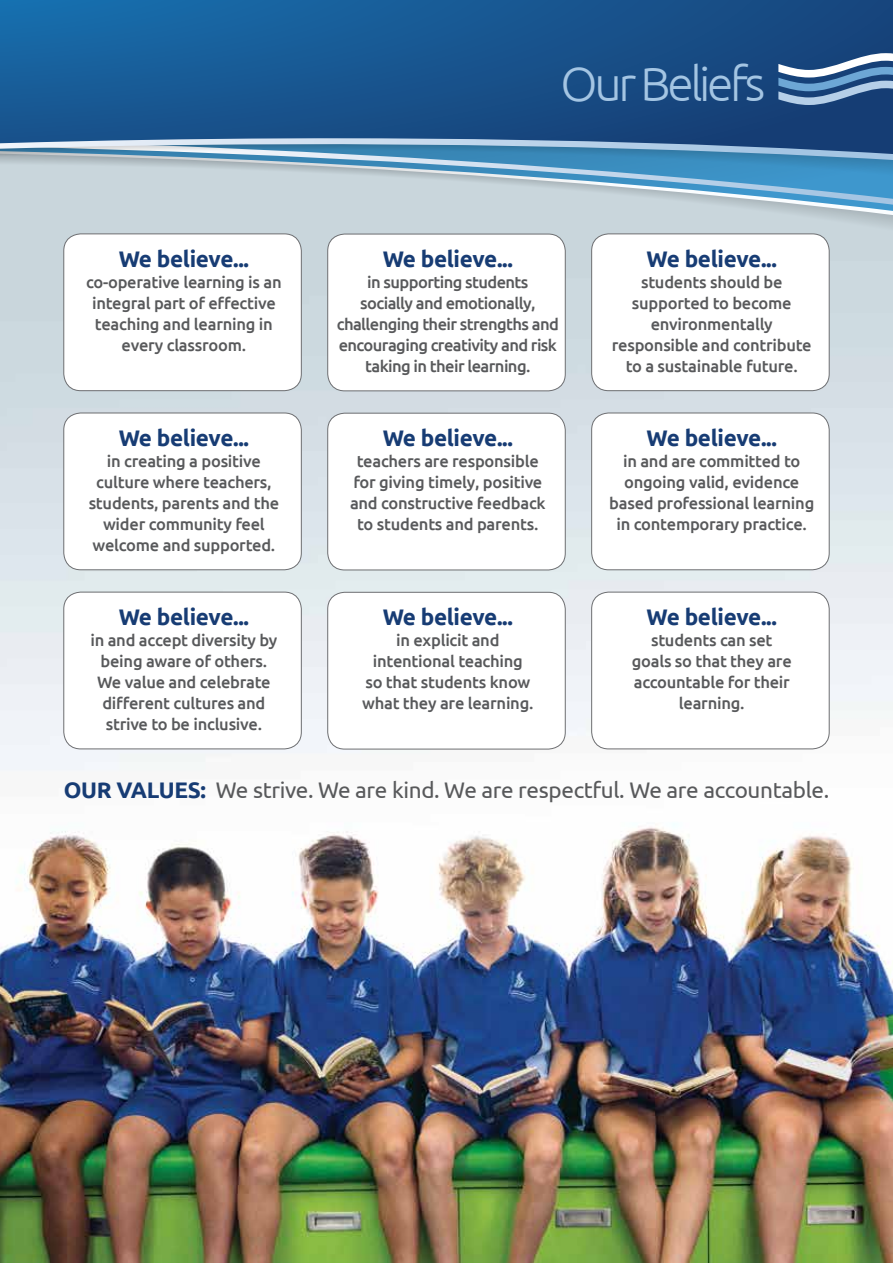
<style>
.page{position:relative;width:893px;height:1263px;background:#fff}
.page>*{position:absolute;margin:0;border:0;box-sizing:border-box;transform-origin:0 0}
.t1{font:300 48px "Ubuntu";letter-spacing:-.07em;color:#a4c5e3}
.t2{font:700 22.5px "Ubuntu";letter-spacing:-.015em;color:#173c74}
.t3{font:22.5px "Ubuntu";letter-spacing:-.015em;color:#58595b}
.t4{font:500 16.5px/21px "Ubuntu";letter-spacing:-.015em;color:#58595b;text-align:center}
.t5{font:500 16.5px/21px "Ubuntu";letter-spacing:-.035em;color:#58595b;text-align:center}
.s1{font-weight:700;color:#173c74}
</style>
<div class="page">
<img style="left:0;top:257px;width:893px;height:1006px">
<svg style="left:0;top:232px;width:893px;height:2px;background:#b7c1c7"></svg>
<hr style="left:0;top:230px;width:893px;height:2px;background:#c9d6dc">
<hr style="left:0;top:227px;width:893px;height:2px;background:#c9d6dc">
<hr style="left:0;top:225px;width:893px;height:2px;background:#c9d6dc">
<hr style="left:0;top:222px;width:893px;height:2px;background:#c9d6dc">
<hr style="left:0;top:220px;width:893px;height:2px;background:#c9d6dc">
<hr style="left:0;top:217px;width:893px;height:2px;background:#c9d6dc">
<svg style="left:0;top:215px;width:893px;height:2px;background:#c7d4da"></svg>
<svg style="left:0;top:213px;width:892px;height:2px;background:#c7d4da"></svg>
<svg style="left:0;top:210px;width:893px;height:2px;background:#c8d5db"></svg>
<svg style="left:0;top:161px;width:893px;height:49px;background:#a4c3d5"></svg>
<svg style="left:0;top:155px;width:893px;height:6px;background:#6aa0c1"></svg>
<svg style="left:0;top:0;width:893px;height:155px;background:#215b92"></svg>
<svg style="left:778px;top:53px;width:115px;height:52px;background:#5d81aa"></svg>
<div style="left:64px;top:234px;width:237px;height:157px;background:#fff;border-radius:17px"></div>
<div style="left:64px;top:234px;width:237px;height:157px;border:1px solid #6d6e71;border-radius:17px"></div>
<div style="left:64px;top:413px;width:237px;height:157px;background:#fff;border-radius:17px"></div>
<div style="left:64px;top:413px;width:237px;height:157px;border:1px solid #6d6e71;border-radius:17px"></div>
<div style="left:64px;top:592px;width:237px;height:157px;background:#fff;border-radius:17px"></div>
<div style="left:64px;top:592px;width:237px;height:157px;border:1px solid #6d6e71;border-radius:17px"></div>
<div style="left:328px;top:234px;width:237px;height:157px;background:#fff;border-radius:17px"></div>
<div style="left:328px;top:234px;width:237px;height:157px;border:1px solid #6d6e71;border-radius:17px"></div>
<div style="left:328px;top:413px;width:237px;height:157px;background:#fff;border-radius:17px"></div>
<div style="left:328px;top:413px;width:237px;height:157px;border:1px solid #6d6e71;border-radius:17px"></div>
<div style="left:328px;top:592px;width:237px;height:157px;background:#fff;border-radius:17px"></div>
<div style="left:328px;top:592px;width:237px;height:157px;border:1px solid #6d6e71;border-radius:17px"></div>
<div style="left:592px;top:234px;width:237px;height:157px;background:#fff;border-radius:17px"></div>
<div style="left:591px;top:234px;width:238px;height:157px;border:1px solid #6d6e71;border-radius:17px"></div>
<div style="left:592px;top:413px;width:237px;height:157px;background:#fff;border-radius:17px"></div>
<div style="left:591px;top:413px;width:238px;height:157px;border:1px solid #6d6e71;border-radius:17px"></div>
<div style="left:592px;top:592px;width:237px;height:157px;background:#fff;border-radius:17px"></div>
<div style="left:591px;top:592px;width:238px;height:157px;border:1px solid #6d6e71;border-radius:17px"></div>
<h1 class="t1" style="left:561px;top:55px;width:206px">Our Beliefs</h1>
<h2 class="t2" style="left:119px;top:245px;width:132px">We believe...</h2>
<p class="t4" style="left:86px;top:271px;width:197px">co-operative learning is an integral part of effective teaching and learning in every classroom.</p>
<h2 class="t2" style="left:119px;top:424px;width:132px">We believe...</h2>
<p class="t4" style="left:89px;top:450px;width:192px">in creating a positive culture where teachers, students, parents and the wider community feel welcome and supported.</p>
<h2 class="t2" style="left:119px;top:603px;width:132px">We believe...</h2>
<p class="t4" style="left:90px;top:629px;width:188px">in and accept diversity by being aware of others.<br>We value and celebrate different cultures and strive to be inclusive.</p>
<h2 class="t2" style="left:383px;top:245px;width:132px">We believe...</h2>
<p class="t5" style="left:337px;top:271px;width:224px">in supporting students<br>socially and emotionally, challenging their strengths and encouraging creativity and risk taking in their learning.</p>
<h2 class="t2" style="left:383px;top:424px;width:132px">We believe...</h2>
<p class="t4" style="left:350px;top:450px;width:197px">teachers are responsible for giving timely, positive and constructive feedback to students and parents.</p>
<h2 class="t2" style="left:383px;top:603px;width:132px">We believe...</h2>
<p class="t4" style="left:362px;top:629px;width:173px">in explicit and intentional teaching so that students know what they are learning.</p>
<h2 class="t2" style="left:647px;top:245px;width:132px">We believe...</h2>
<p class="t4" style="left:612px;top:271px;width:201px">students should be supported to become environmentally responsible and contribute to a sustainable future.</p>
<h2 class="t2" style="left:647px;top:424px;width:132px">We believe...</h2>
<p class="t4" style="left:609px;top:450px;width:207px">in and are committed to ongoing valid, evidence based professional learning in contemporary practice.</p>
<h2 class="t2" style="left:647px;top:603px;width:132px">We believe...</h2>
<p class="t4" style="left:632px;top:629px;width:161px">students can set goals so that they are accountable for their learning.</p>
<h2 class="t3" style="left:64px;top:776px;width:767px"><span class="s1">OUR VALUES:</span> We strive. We are kind. We are respectful. We are accountable.</h2>
</div>
